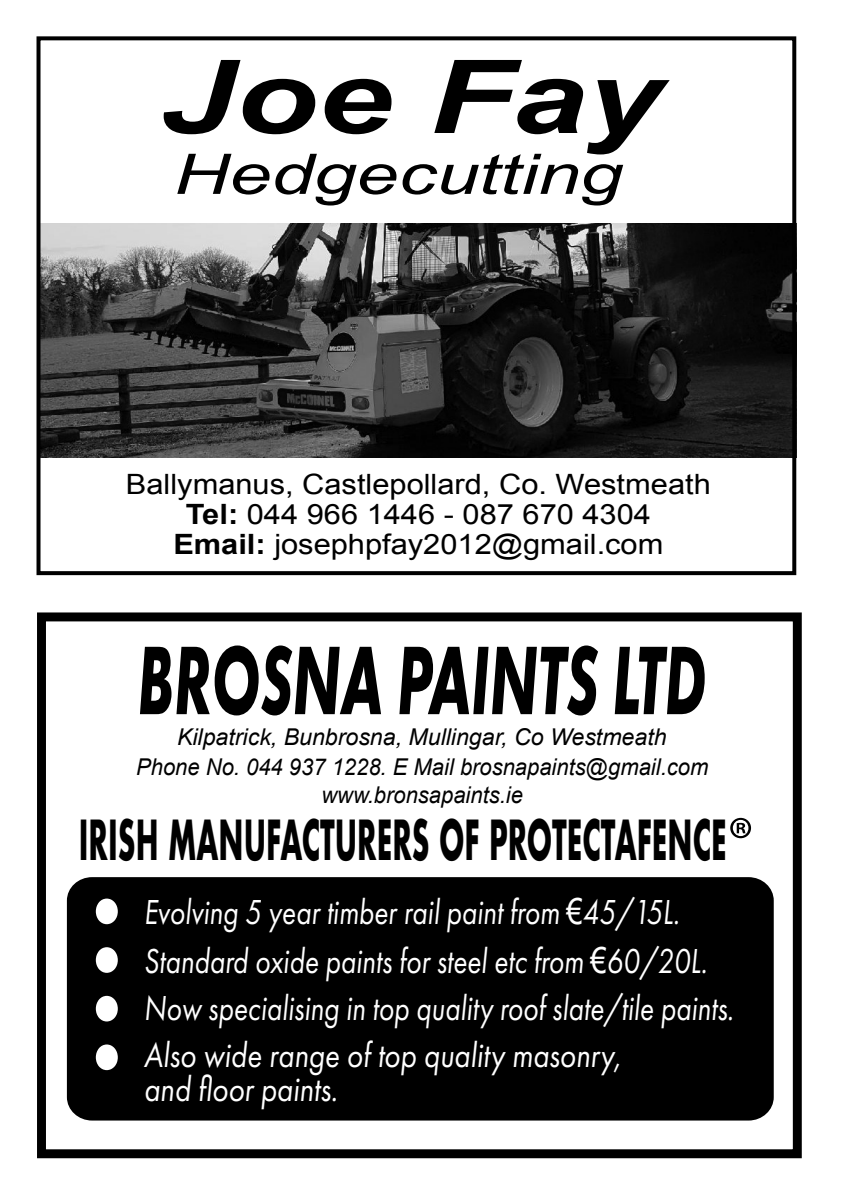
<style>
.page{position:relative;width:842px;height:1191px;background:#fff}
.page>*{position:absolute;margin:0;border:0;box-sizing:border-box;transform-origin:0 0}
.t1{font:700 110px "Futura";color:#fff;scale:.86 1}
.t2{font:italic 700 102px "Arial";color:#000;scale:1.32 1}
.t3{font:italic 700 101px "Futura PT";color:#000;scale:.6 1}
.t4{font:italic 56px "Arial";color:#000;scale:1.36 1}
.t5{font:700 53.6px "Futura";color:#000;scale:.51 1}
.t6{font:italic 36px/47.2px "Futura PT";color:#fff;scale:.81 1}
.t7{font:italic 36px "Futura PT";color:#fff;scale:.85 1}
.t8{font:28px/30px "Arial";color:#000;text-align:center;scale:1.1 1}
.t9{font:italic 23.2px/27.8px "Arial";color:#000;text-align:center;scale:.95 1}
.t10{font:italic 23.2px "Arial";color:#000}
.s1{font-weight:700}
.s2{font-family:"Arial";font-style:normal}
</style>
<div class="page">
<div style="left:37px;top:612px;width:765px;height:546px;border:9px solid #000"></div>
<div style="left:67px;top:877px;width:707px;height:243px;background:#000;border-radius:24px"></div>
<svg style="left:730px;top:818px;width:21px;height:20px"></svg>
<img style="left:42px;top:223px;width:749px;height:234px">
<div style="left:37px;top:36px;width:759px;height:539px;border:4px solid #000"></div>
<h2 class="t2" style="left:160px;top:31px;width:381px">Joe Fay</h2>
<h3 class="t4" style="left:174px;top:138px;width:331px">Hedgecutting</h3>
<p class="t8" style="left:126px;top:470px;width:533px">Ballymanus, Castlepollard, Co. Westmeath<br><span class="s1">Tel:</span> 044 966 1446 - 087 670 4304<br><span class="s1">Email:</span> josephpfay2012@gmail.com</p>
<h3 class="t3" style="left:137px;top:618px;width:950px">BROSNA PAINTS LTD</h3>
<p class="t10" style="left:177px;top:722px;width:491px">Kilpatrick, Bunbrosna, Mullingar, Co Westmeath</p>
<p class="t9" style="left:136px;top:753px;width:604px">Phone No. 044 937 1228. E Mail brosnapaints@gmail.com www.bronsapaints.ie</p>
<h3 class="t5" style="left:79px;top:801px;width:1272px">IRISH MANUFACTURERS OF PROTECTAFENCE</h3>
<h1 class="t1" style="left:91px;top:905px;width:39px">····</h1>
<p class="t6" style="left:144px;top:888px;width:663px">Evolving 5 year timber rail paint from <span class="s2">€</span>45/15L.</p>
<p class="t6" style="left:144px;top:937px;width:730px">Standard oxide paints for steel etc from <span class="s2">€</span>60/20L.<br>Now specialising in top quality roof slate/tile paints.<br>Also wide range of top quality masonry,</p>
<p class="t7" style="left:144px;top:1067px;width:230px">and floor paints.</p>
</div>
